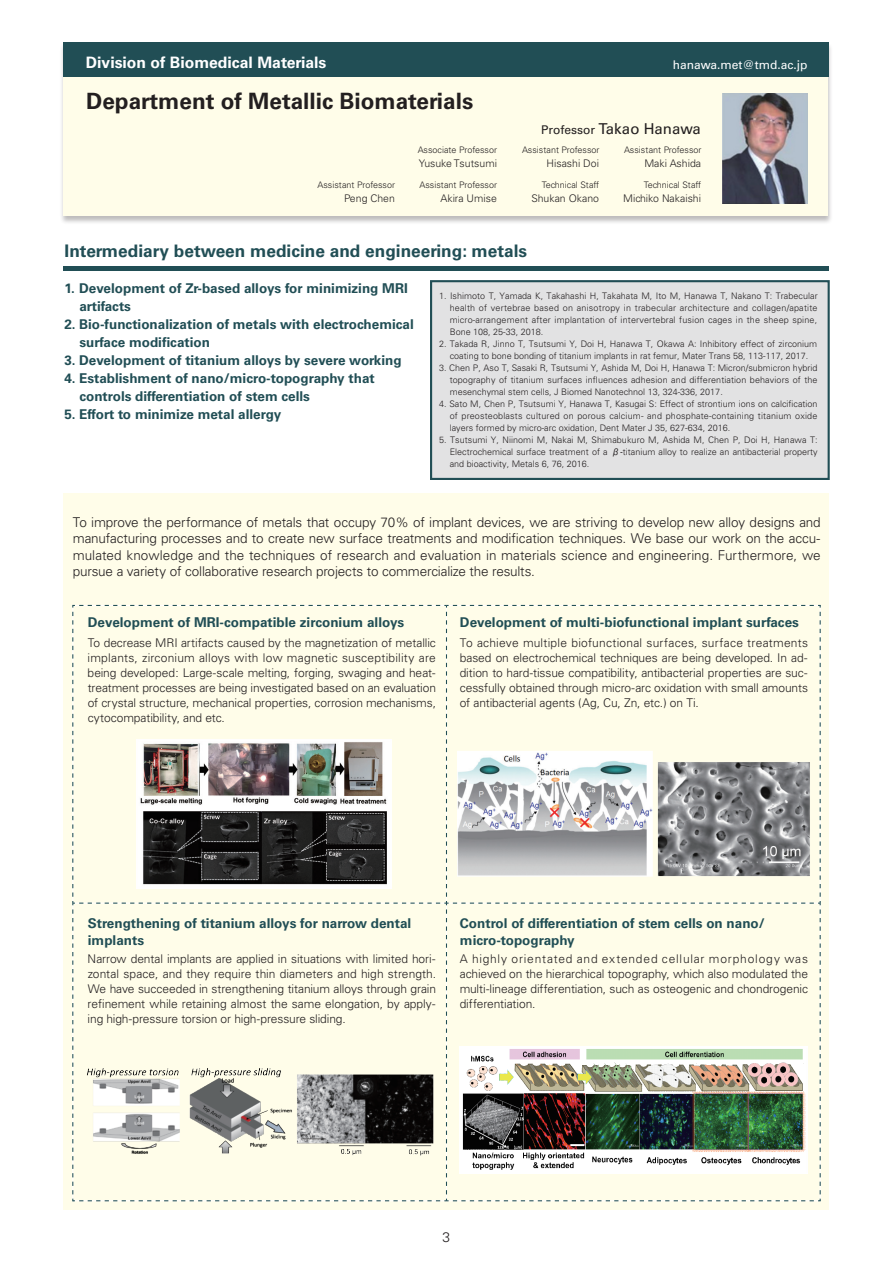
<style>
.page{position:relative;width:893px;height:1263px;background:#fff}
.page>*{position:absolute;margin:0;border:0;box-sizing:border-box;transform-origin:0 0}
.t1{font:700 22.5px "Univers";color:#231f20}
.t2{font:700 17.25px "Univers";color:#214e55}
.t3{font:700 15.75px "Univers";color:#fff}
.t4{font:15px "Univers";color:#231f20}
.t5{font:300 13.8px "Univers";color:#231f20}
.t6{font:700 13.5px/18px "Univers";color:#214e55}
.t7{font:300 13.5px/16.5px "Univers";letter-spacing:-.015em;color:#231f20;text-align:justify}
.t8{font:300 12px/15px "Univers";letter-spacing:-.01em;color:#231f20;text-align:justify}
.t9{font:12px "Univers";color:#fff}
.t10{font:300 10.5px "Univers";color:#231f20}
.t11{font:300 9px/12px "Univers";color:#231f20;text-align:justify}
.s1{font-size:12px}
.s2{font-family:"Gothic BBB Pr 5";font-weight:500}
</style>
<div class="page">
<div style="left:64px;top:493px;width:765px;height:110px;background:#fffde9"></div>
<div style="left:59px;top:42px;width:774px;height:183px;background:#231f20;opacity:.3"></div>
<div style="left:64px;top:43px;width:764px;height:173px;background:#fffde9"></div>
<div style="left:64px;top:43px;width:765px;height:34px;background:#214e55"></div>
<div style="left:430px;top:280px;width:400px;height:200px;background:#e2e2e3;border:2px solid #214e55"></div>
<div style="left:64px;top:596px;width:765px;height:614px;background:#fffde9"></div>
<svg style="left:72px;top:604px;width:749px;height:598px"></svg>
<img style="left:723px;top:93px;width:85px;height:111px">
<hr style="left:64px;top:267px;width:765px;height:4px;background:#214e55">
<img style="left:136px;top:739px;width:255px;height:150px">
<img style="left:457px;top:750px;width:354px;height:128px">
<img style="left:81px;top:1062px;width:359px;height:95px">
<img style="left:459px;top:1046px;width:348px;height:128px">
<h3 class="t3" style="left:86px;top:53px;width:242px">Division of Biomedical Materials</h3>
<h3 class="t9" style="left:673px;top:58px;width:136px">hanawa.met@tmd.ac.jp</h3>
<h1 class="t1" style="left:86px;top:88px;width:389px">Department of Metallic Biomaterials</h1>
<p class="t11" style="left:317px;top:179px;width:79px">Assistant Professor</p>
<p class="t10" style="left:344px;top:192px;width:52px">Peng Chen</p>
<p class="t11" style="left:418px;top:144px;width:81px">Associate Professor</p>
<p class="t10" style="left:419px;top:157px;width:80px">Yusuke Tsutsumi</p>
<p class="t11" style="left:420px;top:179px;width:79px">Assistant Professor</p>
<p class="t10" style="left:440px;top:192px;width:58px">Akira Umise</p>
<h3 class="t4" style="left:541px;top:119px;width:161px"><span class="s1">Professor</span> Takao Hanawa</h3>
<p class="t11" style="left:624px;top:144px;width:79px">Assistant Professor</p>
<p class="t10" style="left:644px;top:157px;width:58px">Maki Ashida</p>
<p class="t11" style="left:522px;top:144px;width:79px">Assistant Professor</p>
<p class="t10" style="left:547px;top:157px;width:54px">Hisashi Doi</p>
<p class="t11" style="left:542px;top:179px;width:59px">Technical Staff</p>
<p class="t10" style="left:531px;top:192px;width:69px">Shukan Okano</p>
<p class="t11" style="left:644px;top:179px;width:59px">Technical Staff</p>
<p class="t10" style="left:623px;top:192px;width:80px">Michiko Nakaishi</p>
<h2 class="t2" style="left:65px;top:241px;width:464px">Intermediary between medicine and engineering: metals</h2>
<h3 class="t6" style="left:79px;top:280px;width:330px;text-indent:-15px">1. Development of Zr-based alloys for minimizing MRI artifacts</h3>
<h3 class="t6" style="left:79px;top:316px;width:336px;text-indent:-15px">2. Bio-functionalization of metals with electrochemical surface modification</h3>
<h3 class="t6" style="left:64px;top:352px;width:339px">3. Development of titanium alloys by severe working</h3>
<h3 class="t6" style="left:79px;top:370px;width:297px;text-indent:-15px">4. Establishment of nano/micro-topography that controls differentiation of stem cells</h3>
<h3 class="t6" style="left:64px;top:406px;width:218px">5. Effort to minimize metal allergy</h3>
<p class="t11" style="left:450px;top:290px;width:369px;text-indent:-11px">1. Ishimoto T, Yamada K, Takahashi H, Takahata M, Ito M, Hanawa T, Nakano T: Trabecular health of vertebrae based on anisotropy in trabecular architecture and collagen/apatite micro-arrangement after implantation of intervertebral fusion cages in the sheep spine, Bone 108, 25-33, 2018.</p>
<p class="t11" style="left:439px;top:338px;width:380px;text-align:center">2. Takada R, Jinno T, Tsutsumi Y, Doi H, Hanawa T, Okawa A: Inhibitory effect of zirconium coating to bone bonding of titanium implants in rat femur, Mater Trans 58, 113-117, 2017.</p>
<p class="t11" style="left:450px;top:362px;width:369px;text-indent:-11px">3. Chen P, Aso T, Sasaki R, Tsutsumi Y, Ashida M, Doi H, Hanawa T: Micron/submicron hybrid topography of titanium surfaces influences adhesion and differentiation behaviors of the mesenchymal stem cells, J Biomed Nanotechnol 13, 324-336, 2017.</p>
<p class="t11" style="left:450px;top:398px;width:369px;text-indent:-11px">4. Sato M, Chen P, Tsutsumi Y, Hanawa T, Kasugai S: Effect of strontium ions on calcification of preosteoblasts cultured on porous calcium- and phosphate-containing titanium oxide layers formed by micro-arc oxidation, Dent Mater J 35, 627-634, 2016.</p>
<p class="t11" style="left:450px;top:434px;width:369px;text-indent:-11px">5. Tsutsumi Y, Niinomi M, Nakai M, Shimabukuro M, Ashida M, Chen P, Doi H, Hanawa T:<br>Electrochemical surface treatment of a <span class="s2">β-</span>titanium alloy to realize an antibacterial property and bioactivity, Metals 6, 76, 2016.</p>
<p class="t7" style="left:73px;top:514px;width:749px">To improve the performance of metals that occupy 70% of implant devices, we are striving to develop new alloy designs and manufacturing processes and to create new surface treatments and modification techniques. We base our work on the accu&shy;mulated knowledge and the techniques of research and evaluation in materials science and engineering. Furthermore, we pursue a variety of collaborative research projects to commercialize the results.</p>
<h3 class="t6" style="left:88px;top:613px;width:318px">Development of MRI-compatible zirconium alloys</h3>
<p class="t8" style="left:88px;top:635px;width:350px">To decrease MRI artifacts caused by the magnetization of metallic implants, zirconium alloys with low magnetic susceptibility are being developed: Large-scale melting, forging, swaging and heat&shy;treatment processes are being investigated based on an evaluation of crystal structure, mechanical properties, corrosion mechanisms, cytocompatibility, and etc.</p>
<h3 class="t6" style="left:460px;top:613px;width:340px">Development of multi-biofunctional implant surfaces</h3>
<p class="t8" style="left:460px;top:635px;width:350px">To achieve multiple biofunctional surfaces, surface treatments based on electrochemical techniques are being developed. In ad&shy;dition to hard-tissue compatibility, antibacterial properties are suc&shy;cessfully obtained through micro-arc oxidation with small amounts of antibacterial agents (Ag, Cu, Zn, etc.) on Ti.</p>
<h3 class="t6" style="left:88px;top:915px;width:325px;line-height:16.5px">Strengthening of titanium alloys for narrow dental implants</h3>
<p class="t8" style="left:88px;top:951px;width:350px">Narrow dental implants are applied in situations with limited hori&shy;zontal space, and they require thin diameters and high strength.<br>We have succeeded in strengthening titanium alloys through grain refinement while retaining almost the same elongation, by apply&shy;ing high-pressure torsion or high-pressure sliding.</p>
<h3 class="t6" style="left:460px;top:915px;width:306px;line-height:16.5px">Control of differentiation of stem cells on nano/ micro-topography</h3>
<h3 class="t8" style="left:460px;top:951px;width:350px">A highly orientated and extended cellular morphology was achieved on the hierarchical topography, which also modulated the multi-lineage differentiation, such as osteogenic and chondrogenic differentiation.</h3>
<h3 class="t5" style="left:443px;top:1229px;width:9px">3</h3>
</div>
